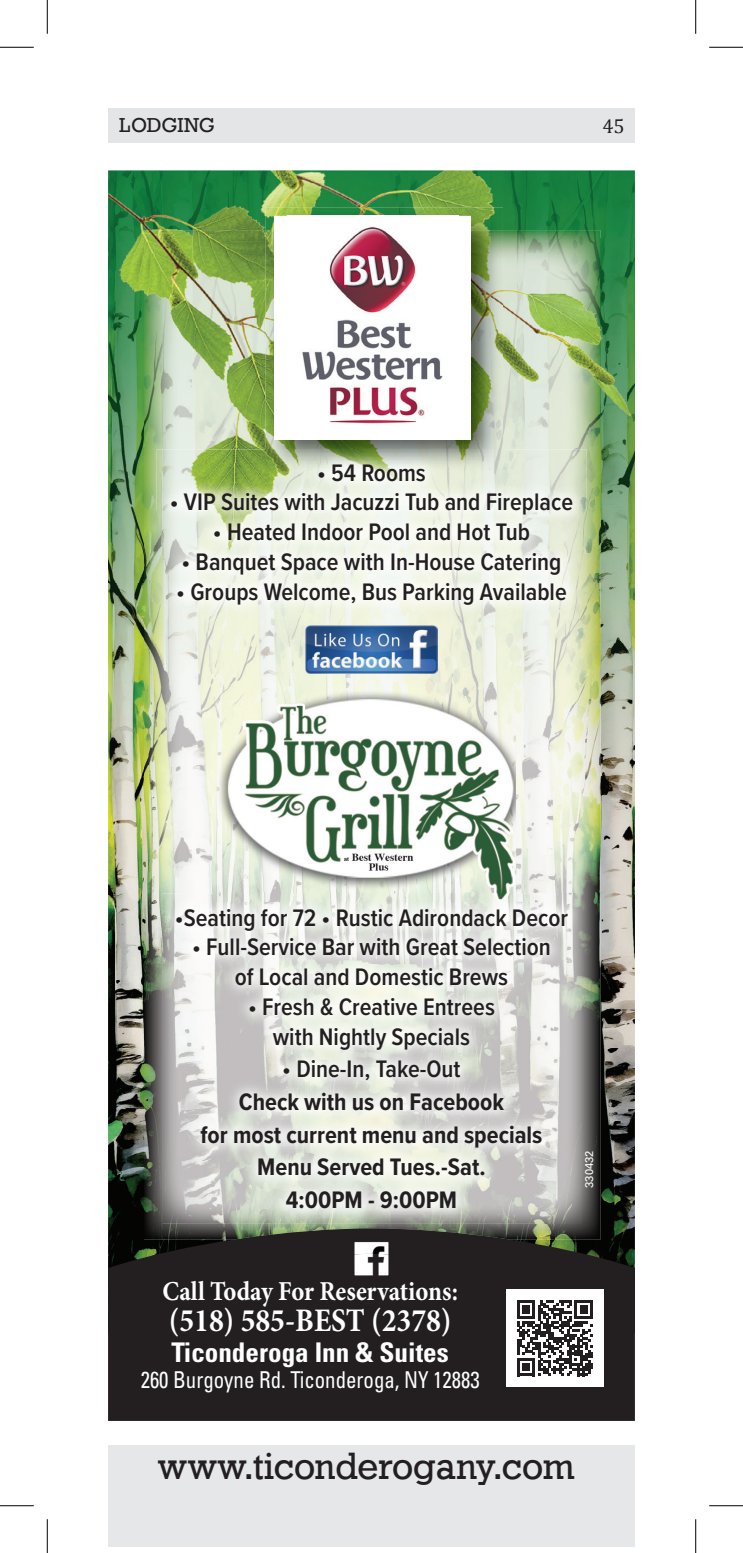
<style>
.page{position:relative;width:743px;height:1553px;background:#fff}
.page>*{position:absolute;margin:0;border:0;box-sizing:border-box;transform-origin:0 0}
.t1{font:38.25px "Geo 986";color:#231f20}
.t2{font:700 32.85px "Minion Pro";color:#fff;scale:.9 1}
.t3{font:700 27.45px "Minion Pro";color:#fff;scale:.9 1}
.t4{font:700 condensed 27px "Univers";color:#fff}
.t5{font:600 24.75px/29.7px "Proxima Nova Cond";color:#231f20;text-align:center}
.t6{font:700 24.75px/32.6px "Proxima Nova Cond";color:#231f20;text-align:center}
.t7{font:condensed 23.18px "Univers";color:#fff;scale:.9 1}
.t8{font:20.25px "Geo 986";letter-spacing:.01em;color:#231f20}
.t9{font:20.25px "Cambria";color:#231f20}
.t10{font:11.25px "Univers";color:#fff}
</style>
<div class="page">
<div style="left:108px;top:108px;width:526px;height:34px;background:#e4e5e7"></div>
<div style="left:108px;top:1444px;width:526px;height:102px;background:#e6e7e9"></div>
<img style="left:108px;top:582px;width:523px;height:646px">
<img style="left:144px;top:582px;width:456px;height:146px">
<img style="left:144px;top:728px;width:70px;height:219px">
<img style="left:515px;top:728px;width:85px;height:219px">
<img style="left:144px;top:947px;width:45px;height:281px">
<img style="left:555px;top:947px;width:45px;height:281px">
<img style="left:189px;top:1223px;width:366px;height:5px">
<svg style="left:108px;top:1228px;width:526px;height:192px;background:#242120"></svg>
<img style="left:355px;top:1243px;width:32px;height:31px">
<div style="left:353px;top:1241px;width:36px;height:35px;border:1px solid #231f20"></div>
<img style="left:108px;top:170px;width:526px;height:68px">
<img style="left:108px;top:238px;width:36px;height:344px">
<img style="left:600px;top:238px;width:34px;height:344px">
<img style="left:144px;top:230px;width:122px;height:281px">
<img style="left:503px;top:230px;width:97px;height:281px">
<img style="left:144px;top:511px;width:13px;height:71px">
<img style="left:586px;top:511px;width:14px;height:71px">
<img style="left:214px;top:682px;width:301px;height:211px">
<img style="left:266px;top:207px;width:237px;height:242px">
<div style="left:274px;top:216px;width:197px;height:223px;background:#fff"></div>
<img style="left:302px;top:226px;width:141px;height:198px">
<img style="left:157px;top:449px;width:429px;height:170px">
<img style="left:162px;top:893px;width:420px;height:330px">
<img style="left:305px;top:625px;width:132px;height:48px">
<div style="left:506px;top:1289px;width:97px;height:97px;background:#fff"></div>
<svg style="left:517px;top:1300px;width:76px;height:76px"></svg>
<hr style="left:0;top:47px;width:34px;height:1px;background:#000">
<hr style="left:709px;top:47px;width:33px;height:1px;background:#000">
<hr style="left:0;top:1505px;width:34px;height:1px;background:#000">
<hr style="left:709px;top:1505px;width:33px;height:1px;background:#000">
<hr style="left:47px;top:0;width:1px;height:34px;background:#000">
<hr style="left:47px;top:1519px;width:1px;height:33px;background:#000">
<hr style="left:695px;top:0;width:1px;height:34px;background:#000">
<hr style="left:695px;top:1519px;width:1px;height:33px;background:#000">
<p class="t8" style="left:119px;top:109px;width:97px">LODGING</p>
<p class="t9" style="left:602px;top:114px;width:24px">45</p>
<p class="t5" style="left:317px;top:457px;width:110px">• 54 Rooms</p>
<p class="t5" style="left:170px;top:487px;width:405px">• VIP Suites with Jacuzzi Tub and Fireplace</p>
<p class="t5" style="left:213px;top:516px;width:318px">• Heated Indoor Pool and Hot Tub</p>
<p class="t5" style="left:181px;top:546px;width:381px">• Banquet Space with In-House Catering</p>
<p class="t5" style="left:176px;top:576px;width:392px">• Groups Welcome, Bus Parking Available</p>
<p class="t5" style="left:175px;top:901px;width:395px">•Seating for 72 • Rustic Adirondack Decor</p>
<p class="t5" style="left:192px;top:931px;width:360px">• Full-Service Bar with Great Selection of Local and Domestic Brews</p>
<p class="t5" style="left:248px;top:991px;width:248px">• Fresh &amp; Creative Entrees with Nightly Specials</p>
<p class="t5" style="left:282px;top:1053px;width:180px">• Dine-In, Take-Out</p>
<p class="t6" style="left:200px;top:1085px;width:343px">Check with us on Facebook<br>for most current menu and specials<br>Menu Served Tues.-Sat.<br>4:00PM - 9:00PM</p>
<p class="t10" style="left:582px;top:1188px;width:39px;rotate:-90deg">330432</p>
<p class="t3" style="left:162px;top:1272px;width:330px">Call Today For Reservations:</p>
<h2 class="t2" style="left:169px;top:1297px;width:315px">(518) 585-BEST (2378)</h2>
<p class="t4" style="left:171px;top:1336px;width:279px">Ticonderoga Inn &amp; Suites</p>
<p class="t7" style="left:141px;top:1364px;width:378px">260 Burgoyne Rd. Ticonderoga, NY 12883</p>
<h1 class="t1" style="left:158px;top:1435px;width:418px">www.ticonderogany.com</h1>
</div>
